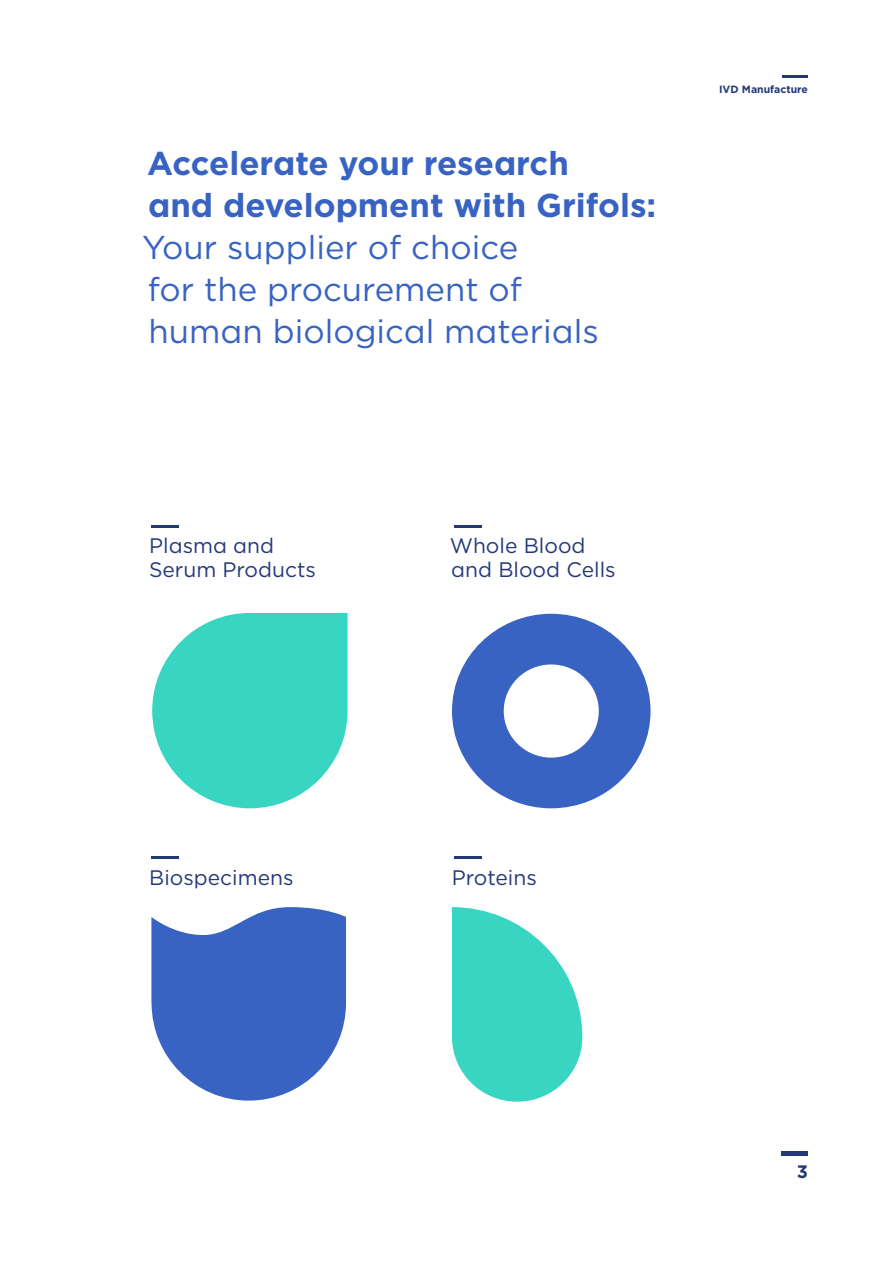
<style>
.page{position:relative;width:893px;height:1263px;background:#fff}
.page>*{position:absolute;margin:0;border:0;box-sizing:border-box;transform-origin:0 0}
.t1{font:33px/42px "Gotham";color:#3863c2}
.t2{font:700 33px/42px "Gotham";color:#3863c2}
.t3{font:21px/24px "Gotham";color:#233977}
.t4{font:700 18px "Gotham";color:#233977}
.t5{font:700 10.5px "Gotham";color:#233977}
</style>
<div class="page">
<svg style="left:452px;top:614px;width:198px;height:194px"></svg>
<svg style="left:152px;top:613px;width:196px;height:195px"></svg>
<svg style="left:151px;top:907px;width:195px;height:193px"></svg>
<svg style="left:452px;top:907px;width:130px;height:195px"></svg>
<hr style="left:151px;top:525px;width:28px;height:2px;background:#233977">
<hr style="left:151px;top:856px;width:28px;height:3px;background:#233977">
<hr style="left:454px;top:525px;width:27px;height:2px;background:#233977">
<hr style="left:454px;top:856px;width:27px;height:3px;background:#233977">
<div style="left:781px;top:1151px;width:27px;height:5px;background:#233977"></div>
<hr style="left:782px;top:76px;width:26px;height:2px;background:#233977">
<h1 class="t2" style="left:147px;top:142px;width:511px">Accelerate your research<br>and development with Grifols:</h1>
<h1 class="t1" style="left:142px;top:226px;width:458px">Your supplier of choice<br>for the procurement of human biological materials</h1>
<p class="t5" style="left:719px;top:83px;width:90px">IVD Manufacture</p>
<p class="t3" style="left:149px;top:533px;width:168px">Plasma and<br>Serum Products</p>
<p class="t3" style="left:450px;top:533px;width:167px">Whole Blood and Blood Cells</p>
<p class="t3" style="left:149px;top:865px;width:146px">Biospecimens</p>
<p class="t3" style="left:452px;top:865px;width:87px">Proteins</p>
<p class="t4" style="left:797px;top:1159px;width:13px">3</p>
</div>
